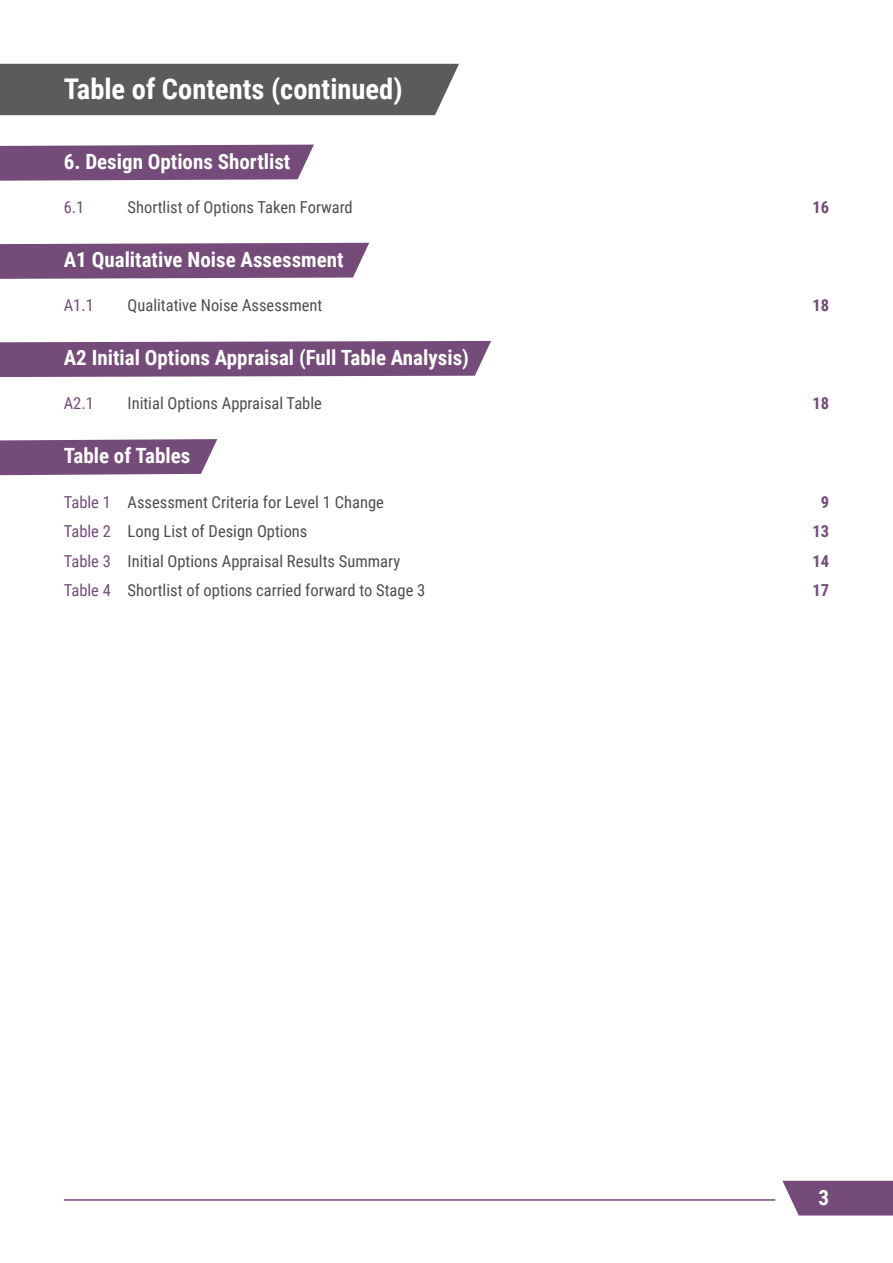
<style>
.page{position:relative;width:893px;height:1263px;background:#fff}
.page>*{position:absolute;margin:0;border:0;box-sizing:border-box;transform-origin:0 0}
.t1{font:700 28.5px "Roboto Condensed";color:#fff}
.t2{font:700 21px "Roboto Condensed";color:#fff}
.t3{font:16.5px "Roboto Condensed";color:#4c4e4e}
.t4{font:700 16.5px "Roboto Condensed";color:#744b79}
.t5{font:16.5px "Roboto Condensed";color:#744b79}
.s1{color:#744b79}
</style>
<div class="page">
<div style="left:0;top:64px;width:459px;height:51px;background:#5a5c5c"></div>
<svg style="left:782px;top:1181px;width:111px;height:34px;background:#7e5883"></svg>
<hr style="left:64px;top:1199px;width:711px;height:2px;background:#744b79">
<svg style="left:0;top:145px;width:314px;height:36px;background:#7c5581"></svg>
<svg style="left:0;top:243px;width:369px;height:36px;background:#7b5480"></svg>
<svg style="left:0;top:341px;width:491px;height:36px;background:#7b547f"></svg>
<svg style="left:0;top:439px;width:217px;height:36px;background:#7d5782"></svg>
<h1 class="t1" style="left:64px;top:69px;width:340px">Table of Contents (continued)</h1>
<p class="t2" style="left:64px;top:147px;width:228px">6. Design Options Shortlist</p>
<p class="t5" style="left:64px;top:196px;width:22px">6.1</p>
<p class="t3" style="left:128px;top:196px;width:227px">Shortlist of Options Taken Forward</p>
<p class="t4" style="left:812px;top:196px;width:18px">16</p>
<p class="t2" style="left:64px;top:245px;width:281px">A1 Qualitative Noise Assessment</p>
<p class="t5" style="left:64px;top:294px;width:32px">A1.1</p>
<p class="t3" style="left:128px;top:294px;width:196px">Qualitative Noise Assessment</p>
<p class="t4" style="left:812px;top:294px;width:18px">18</p>
<p class="t2" style="left:64px;top:343px;width:407px">A2 Initial Options Appraisal (Full Table Analysis)</p>
<p class="t5" style="left:64px;top:392px;width:32px">A2.1</p>
<p class="t3" style="left:128px;top:392px;width:196px">Initial Options Appraisal Table</p>
<p class="t4" style="left:812px;top:392px;width:18px">18</p>
<p class="t2" style="left:64px;top:441px;width:128px">Table of Tables</p>
<p class="t3" style="left:64px;top:490px;width:322px"><span class="s1">Table 1</span> Assessment Criteria for Level 1 Change</p>
<p class="t4" style="left:821px;top:490px;width:10px">9</p>
<p class="t3" style="left:64px;top:520px;width:245px"><span class="s1">Table 2</span> Long List of Design Options</p>
<p class="t4" style="left:812px;top:520px;width:18px">13</p>
<p class="t3" style="left:64px;top:549px;width:338px"><span class="s1">Table 3</span> Initial Options Appraisal Results Summary</p>
<p class="t4" style="left:812px;top:549px;width:18px">14</p>
<p class="t3" style="left:64px;top:579px;width:363px"><span class="s1">Table 4</span> Shortlist of options carried forward to Stage 3</p>
<p class="t4" style="left:812px;top:579px;width:18px">17</p>
<p class="t2" style="left:819px;top:1183px;width:12px">3</p>
</div>
